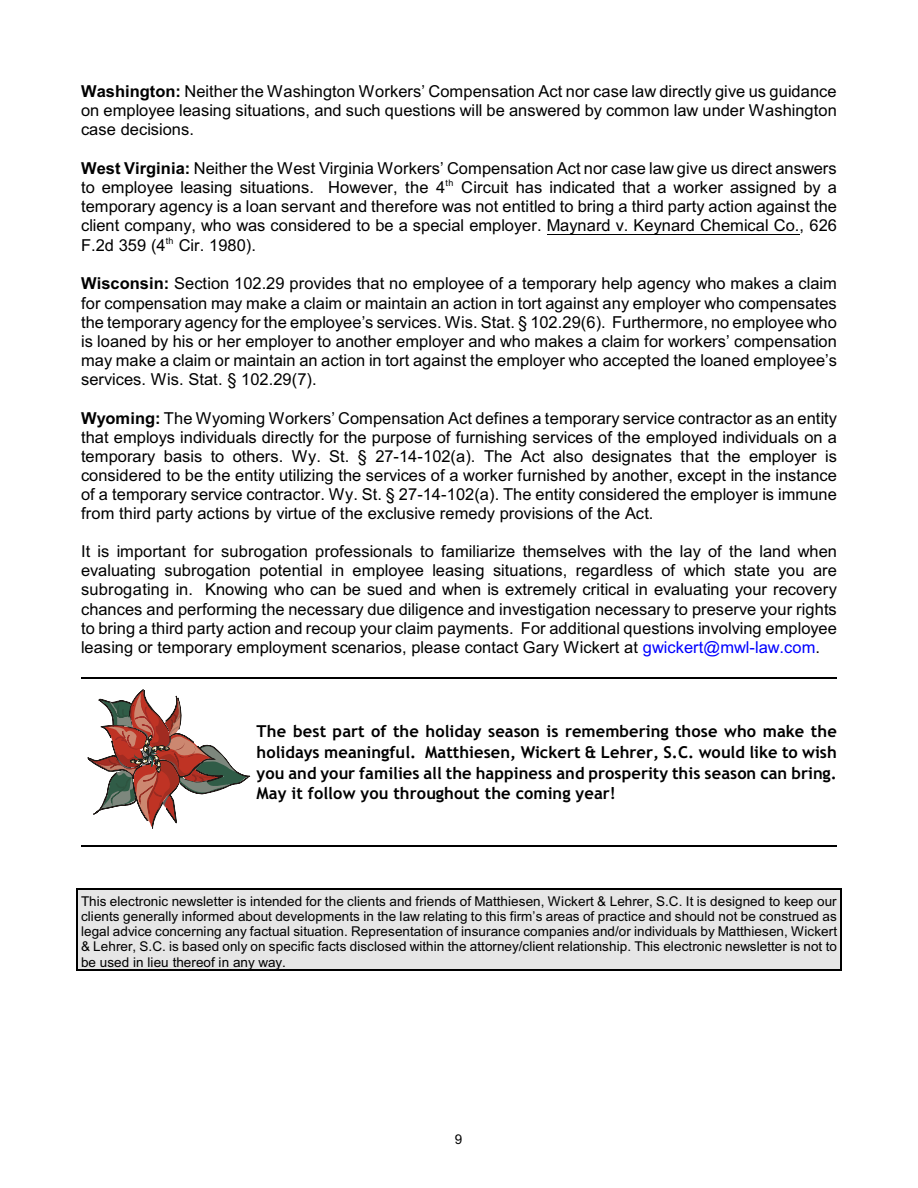
<style>
.page{position:relative;width:918px;height:1188px;background:#fff}
.page>*{position:absolute;margin:0;border:0;box-sizing:border-box;transform-origin:0 0}
.t1{font:16.5px/19px "Arial";color:#000;text-align:justify}
.t2{font:700 16.5px/20.9px "Trebuchet MS";letter-spacing:.005em;color:#000;text-align:justify}
.t3{font:13.5px/15.3px "Arial";letter-spacing:.005em;color:#000;text-align:justify}
.t4{font:9px "Arial";color:#000}
.s1{font-weight:700}
.s2{color:#00f}
</style>
<div class="page">
<div style="left:76px;top:889px;width:765px;height:82px;background:#e6e6e6"></div>
<hr style="left:76px;top:889px;width:2px;height:82px;background:#000">
<hr style="left:840px;top:889px;width:1px;height:82px;background:#000">
<hr style="left:76px;top:889px;width:765px;height:1px;background:#000">
<hr style="left:76px;top:970px;width:765px;height:1px;background:#000">
<hr style="left:547px;top:234px;width:253px;height:1px;background:#000">
<hr style="left:81px;top:677px;width:756px;height:2px;background:#000">
<hr style="left:81px;top:845px;width:756px;height:2px;background:#000">
<svg style="left:87px;top:690px;width:164px;height:139px"></svg>
<p class="t1" style="left:81px;top:83px;width:757px"><span class="s1">Washington:</span> Neither the Washington Workers’ Compensation Act nor case law directly give us guidance on employee leasing situations, and such questions will be answered by common law under Washington case decisions.</p>
<p class="t1" style="left:81px;top:160px;width:757px"><span class="s1">West Virginia:</span> Neither the West Virginia Workers’ Compensation Act nor case law give us direct answers to employee leasing situations. However, the 4 Circuit has indicated that a worker assigned by a</p>
<p class="t4" style="left:446px;top:180px;width:9px">th</p>
<p class="t1" style="left:81px;top:199px;width:757px">temporary agency is a loan servant and therefore was not entitled to bring a third party action against the client company, who was considered to be a special employer. Maynard v. Keynard Chemical Co., 626<br>F.2d 359 (4 Cir. 1980).</p>
<p class="t4" style="left:166px;top:237px;width:9px">th</p>
<p class="t1" style="left:81px;top:275px;width:758px"><span class="s1">Wisconsin:</span> Section 102.29 provides that no employee of a temporary help agency who makes a claim for compensation may make a claim or maintain an action in tort against any employer who compensates the temporary agency for the employee’s services. Wis. Stat. § 102.29(6). Furthermore, no employee who is loaned by his or her employer to another employer and who makes a claim for workers’ compensation may make a claim or maintain an action in tort against the employer who accepted the loaned employee’s services. Wis. Stat. § 102.29(7).</p>
<p class="t1" style="left:81px;top:410px;width:758px"><span class="s1">Wyoming:</span> The Wyoming Workers’ Compensation Act defines a temporary service contractor as an entity that employs individuals directly for the purpose of furnishing services of the employed individuals on a temporary basis to others. Wy. St. § 27-14-102(a). The Act also designates that the employer is considered to be the entity utilizing the services of a worker furnished by another, except in the instance of a temporary service contractor. Wy. St. § 27-14-102(a). The entity considered the employer is immune from third party actions by virtue of the exclusive remedy provisions of the Act.</p>
<p class="t1" style="left:81px;top:543px;width:758px">It is important for subrogation professionals to familiarize themselves with the lay of the land when evaluating subrogation potential in employee leasing situations, regardless of which state you are subrogating in. Knowing who can be sued and when is extremely critical in evaluating your recovery chances and performing the necessary due diligence and investigation necessary to preserve your rights to bring a third party action and recoup your claim payments. For additional questions involving employee leasing or temporary employment scenarios, please contact Gary Wickert at <span class="s2">gwickert@mwl-law.com</span>.</p>
<p class="t2" style="left:256px;top:722px;width:582px">The best part of the holiday season is remembering those who make the holidays meaningful. Matthiesen, Wickert &amp; Lehrer, S.C. would like to wish you and your families all the happiness and prosperity this season can bring.<br>May it follow you throughout the coming year!</p>
<p class="t3" style="left:81px;top:894px;width:758px">This electronic newsletter is intended for the clients and friends of Matthiesen, Wickert &amp; Lehrer, S.C. It is designed to keep our clients generally informed about developments in the law relating to this firm’s areas of practice and should not be construed as legal advice concerning any factual situation. Representation of insurance companies and/or individuals by Matthiesen, Wickert &amp; Lehrer, S.C. is based only on specific facts disclosed within the attorney/client relationship. This electronic newsletter is not to be used in lieu thereof in any way.</p>
<p class="t3" style="left:455px;top:1133px;width:9px">9</p>
</div>
